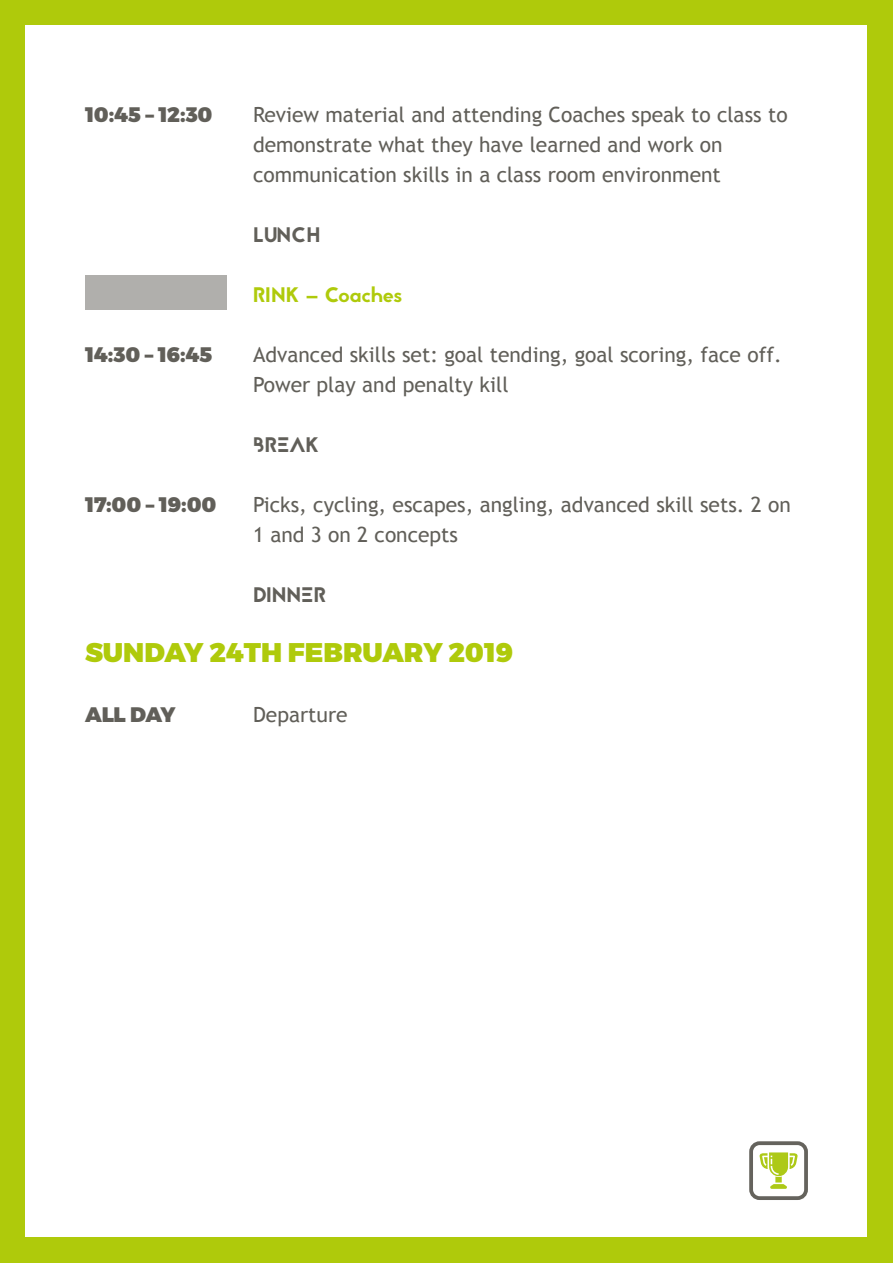
<style>
.page{position:relative;width:893px;height:1263px;background:#afca0b}
.page>*{position:absolute;margin:0;border:0;box-sizing:border-box;transform-origin:0 0}
.t1{font:900 27px "Montserrat";color:#afca0b}
.t2{font:21px/30px "Trebuchet MS";color:#615f59}
.t3{font:900 21px "Montserrat";letter-spacing:-.015em;color:#615f59}
.t4{font:21px "Jaapokkisubtract";color:#615f59}
.t5{font:21px "Jaapokkisubtract";color:#afca0b}
</style>
<div class="page">
<div style="left:26px;top:26px;width:841px;height:1211px;background:#fff"></div>
<div style="left:749px;top:1141px;width:59px;height:59px;border:4px solid #65635d;border-radius:9px"></div>
<svg style="left:760px;top:1152px;width:37px;height:37px"></svg>
<div style="left:85px;top:275px;width:141px;height:35px;background:#b0afac"></div>
<p class="t3" style="left:85px;top:102px;width:129px">10:45 – 12:30</p>
<p class="t2" style="left:253px;top:100px;width:536px">Review material and attending Coaches speak to class to demonstrate what they have learned and work on communication skills in a class room environment</p>
<p class="t4" style="left:253px;top:221px;width:69px">LUNCH</p>
<p class="t5" style="left:253px;top:280px;width:150px">RINK – Coaches</p>
<p class="t3" style="left:85px;top:342px;width:129px">14:30 – 16:45</p>
<p class="t2" style="left:253px;top:340px;width:530px">Advanced skills set: goal tending, goal scoring, face off.<br>Power play and penalty kill</p>
<p class="t4" style="left:253px;top:430px;width:68px">BREAK</p>
<p class="t3" style="left:85px;top:492px;width:133px">17:00 – 19:00</p>
<p class="t2" style="left:253px;top:490px;width:539px">Picks, cycling, escapes, angling, advanced skill sets. 2 on<br>1 and 3 on 2 concepts</p>
<p class="t4" style="left:253px;top:580px;width:75px">DINNER</p>
<p class="t1" style="left:85px;top:636px;width:430px">SUNDAY 24TH FEBRUARY 2019</p>
<p class="t3" style="left:85px;top:702px;width:92px">ALL DAY</p>
<p class="t2" style="left:253px;top:700px;width:96px">Departure</p>
</div>
